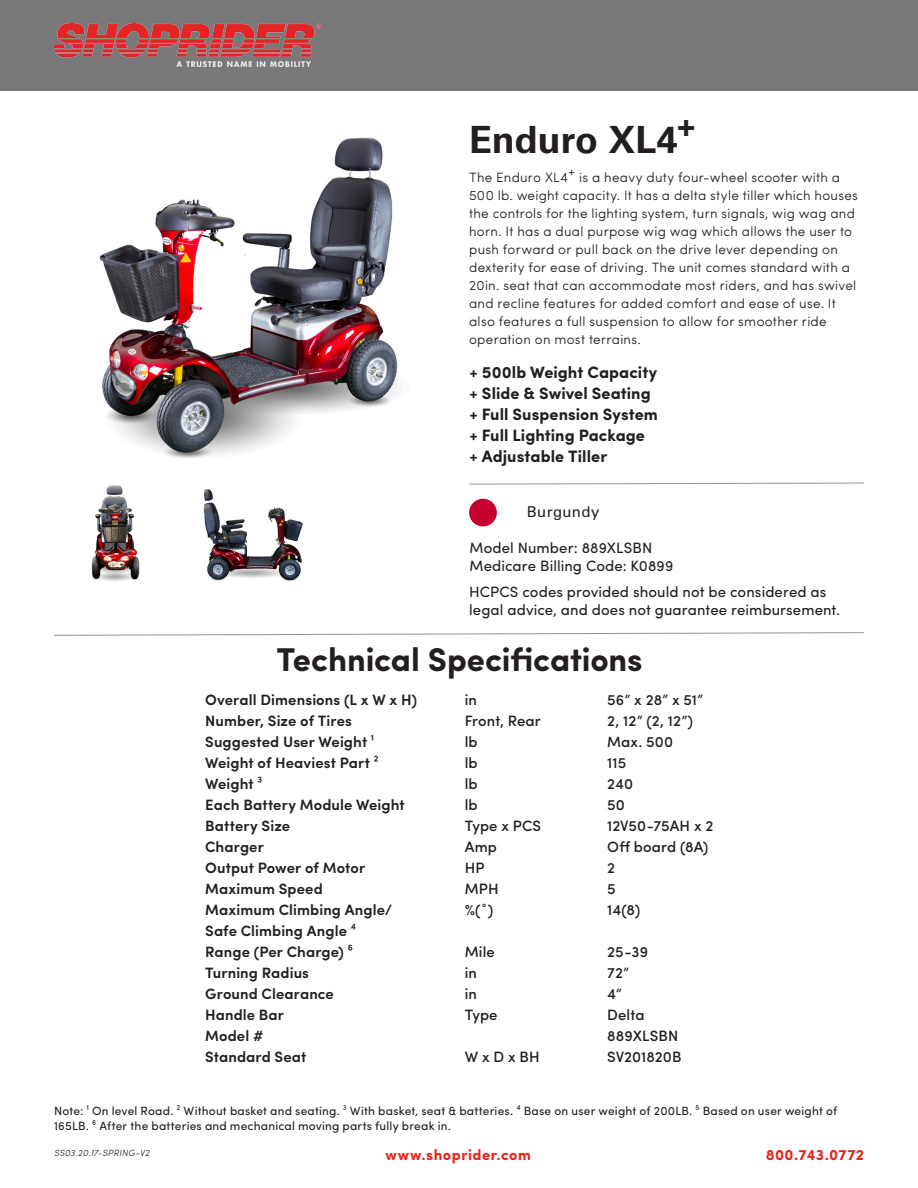
<style>
.page{position:relative;width:918px;height:1188px;background:#fff}
.page>*{position:absolute;margin:0;border:0;box-sizing:border-box;transform-origin:0 0}
.Unit_H1{font:700 37.5px "Univers LT Std";color:#231f20}
.t1{font:700 33px "Sofia Pro";letter-spacing:-.005em;color:#231f20}
.key_points{font:700 16.5px "Sofia Pro";color:#231f20}
.tech_specs{font:600 15px "Sofia Pro";letter-spacing:.005em;color:#231f20}
.tech_copy{font:500 15px "Sofia Pro";letter-spacing:.005em;color:#231f20}
.t2{font:15px/18px "Sofia Pro";letter-spacing:.005em;color:#231f20}
.t3{font:700 15px "Sofia Pro";letter-spacing:.03em;color:#e72419}
.unit_colors{font:15px "Univers LT Std";letter-spacing:.03em;color:#231f20}
.t4{font:300 13.5px/18px "Sofia Pro";letter-spacing:.02em;color:#231f20}
.t5{font:12px/15px "Sofia Pro";letter-spacing:.015em;color:#231f20}
.t6{font:italic 300 9px "Sofia Pro";letter-spacing:.025em;color:#231f20}
</style>
<div class="page">
<div style="left:0;top:0;width:918px;height:91px;background:#7b7879"></div>
<img style="left:54px;top:24px;width:267px;height:43px">
<svg style="left:469px;top:482px;width:395px;height:3px"></svg>
<svg style="left:54px;top:632px;width:810px;height:4px"></svg>
<img style="left:99px;top:137px;width:299px;height:321px">
<img style="left:91px;top:485px;width:49px;height:96px">
<img style="left:203px;top:489px;width:100px;height:92px">
<div style="left:469px;top:499px;width:28px;height:27px;background:#c5002e;border-radius:50%"></div>
<p class="Unit_H1" style="left:469px;top:117px;width:228px">Enduro XL4<sup>+</sup></p>
<p class="t4" style="left:469px;top:168px;width:390px">The Enduro XL4+ is a heavy duty four-wheel scooter with a 500 lb. weight capacity. It has a delta style tiller which houses the controls for the lighting system, turn signals, wig wag and horn. It has a dual purpose wig wag which allows the user to push forward or pull back on the drive lever depending on dexterity for ease of driving. The unit comes standard with a 20in. seat that can accommodate most riders, and has swivel and recline features for added comfort and ease of use. It also features a full suspension to allow for smoother ride operation on most terrains.</p>
<p class="key_points" style="left:470px;top:360px;width:189px">+ 500lb Weight Capacity</p>
<p class="key_points" style="left:470px;top:381px;width:183px">+ Slide &amp; Swivel Seating</p>
<p class="key_points" style="left:470px;top:402px;width:190px">+ Full Suspension System</p>
<p class="key_points" style="left:470px;top:423px;width:177px">+ Full Lighting Package</p>
<p class="key_points" style="left:470px;top:444px;width:139px">+ Adjustable Tiller</p>
<p class="unit_colors" style="left:527px;top:503px;width:74px">Burgundy</p>
<p class="t2" style="left:469px;top:537px;width:184px">Model Number: 889XLSBN</p>
<p class="t2" style="left:469px;top:555px;width:205px">Medicare Billing Code: K0899</p>
<p class="t2" style="left:469px;top:582px;width:373px">HCPCS codes provided should not be considered as legal advice, and does not guarantee reimbursement.</p>
<p class="t1" style="left:276px;top:634px;width:368px">Technical Specifications</p>
<p class="tech_specs" style="left:205px;top:689px;width:213px">Overall Dimensions (L x W x H)</p>
<p class="tech_specs" style="left:205px;top:710px;width:148px">Number, Size of Tires</p>
<p class="tech_specs" style="left:205px;top:731px;width:171px">Suggested User Weight ¹</p>
<p class="tech_specs" style="left:205px;top:752px;width:175px">Weight of Heaviest Part ²</p>
<p class="tech_specs" style="left:205px;top:773px;width:59px">Weight ³</p>
<p class="tech_specs" style="left:205px;top:794px;width:201px">Each Battery Module Weight</p>
<p class="tech_specs" style="left:205px;top:815px;width:87px">Battery Size</p>
<p class="tech_specs" style="left:205px;top:836px;width:60px">Charger</p>
<p class="tech_specs" style="left:205px;top:857px;width:162px">Output Power of Motor</p>
<p class="tech_specs" style="left:205px;top:878px;width:119px">Maximum Speed</p>
<p class="tech_specs" style="left:205px;top:899px;width:189px">Maximum Climbing Angle/</p>
<p class="tech_specs" style="left:205px;top:920px;width:152px">Safe Climbing Angle ⁴</p>
<p class="tech_specs" style="left:205px;top:941px;width:149px">Range (Per Charge) ⁶</p>
<p class="tech_specs" style="left:205px;top:962px;width:105px">Turning Radius</p>
<p class="tech_specs" style="left:205px;top:983px;width:130px">Ground Clearance</p>
<p class="tech_specs" style="left:205px;top:1004px;width:80px">Handle Bar</p>
<p class="tech_specs" style="left:205px;top:1025px;width:60px">Model #</p>
<p class="tech_specs" style="left:205px;top:1046px;width:103px">Standard Seat</p>
<p class="tech_copy" style="left:465px;top:689px;width:14px">in</p>
<p class="tech_copy" style="left:465px;top:710px;width:77px">Front, Rear</p>
<p class="tech_copy" style="left:465px;top:731px;width:14px">lb</p>
<p class="tech_copy" style="left:465px;top:752px;width:14px">lb</p>
<p class="tech_copy" style="left:465px;top:773px;width:14px">lb</p>
<p class="tech_copy" style="left:465px;top:794px;width:14px">lb</p>
<p class="tech_copy" style="left:465px;top:815px;width:78px">Type x PCS</p>
<p class="tech_copy" style="left:465px;top:836px;width:34px">Amp</p>
<p class="tech_copy" style="left:465px;top:857px;width:21px">HP</p>
<p class="tech_copy" style="left:465px;top:878px;width:35px">MPH</p>
<p class="tech_copy" style="left:465px;top:899px;width:30px">%(˚)</p>
<p class="tech_copy" style="left:465px;top:941px;width:32px">Mile</p>
<p class="tech_copy" style="left:465px;top:962px;width:14px">in</p>
<p class="tech_copy" style="left:465px;top:983px;width:14px">in</p>
<p class="tech_copy" style="left:465px;top:1004px;width:34px">Type</p>
<p class="tech_copy" style="left:465px;top:1046px;width:76px">W x D x BH</p>
<p class="tech_copy" style="left:607px;top:689px;width:98px">56” x 28” x 51”</p>
<p class="tech_copy" style="left:607px;top:710px;width:87px">2, 12” (2, 12”)</p>
<p class="tech_copy" style="left:607px;top:731px;width:68px">Max. 500</p>
<p class="tech_copy" style="left:607px;top:752px;width:21px">115</p>
<p class="tech_copy" style="left:607px;top:773px;width:28px">240</p>
<p class="tech_copy" style="left:607px;top:794px;width:19px">50</p>
<p class="tech_copy" style="left:607px;top:815px;width:108px">12V50-75AH x 2</p>
<p class="tech_copy" style="left:607px;top:836px;width:103px">Off board (8A)</p>
<p class="tech_copy" style="left:607px;top:857px;width:9px">2</p>
<p class="tech_copy" style="left:607px;top:878px;width:10px">5</p>
<p class="tech_copy" style="left:607px;top:899px;width:34px">14(8)</p>
<p class="tech_copy" style="left:607px;top:941px;width:42px">25-39</p>
<p class="tech_copy" style="left:607px;top:962px;width:24px">72”</p>
<p class="tech_copy" style="left:607px;top:983px;width:16px">4”</p>
<p class="tech_copy" style="left:607px;top:1004px;width:39px">Delta</p>
<p class="tech_copy" style="left:607px;top:1025px;width:73px">889XLSBN</p>
<p class="tech_copy" style="left:607px;top:1046px;width:76px">SV201820B</p>
<p class="t5" style="left:54px;top:1103px;width:785px">Note: ¹ On level Road. ² Without basket and seating. ³ With basket, seat &amp; batteries. ⁴ Base on user weight of 200LB. ⁵ Based on user weight of<br>165LB. ⁶ After the batteries and mechanical moving parts fully break in.</p>
<p class="t6" style="left:54px;top:1146px;width:97px">SS03.20.17-SPRING-V2</p>
<p class="t3" style="left:386px;top:1144px;width:147px">www.shoprider.com</p>
<p class="t3" style="left:766px;top:1144px;width:100px">800.743.0772</p>
</div>
